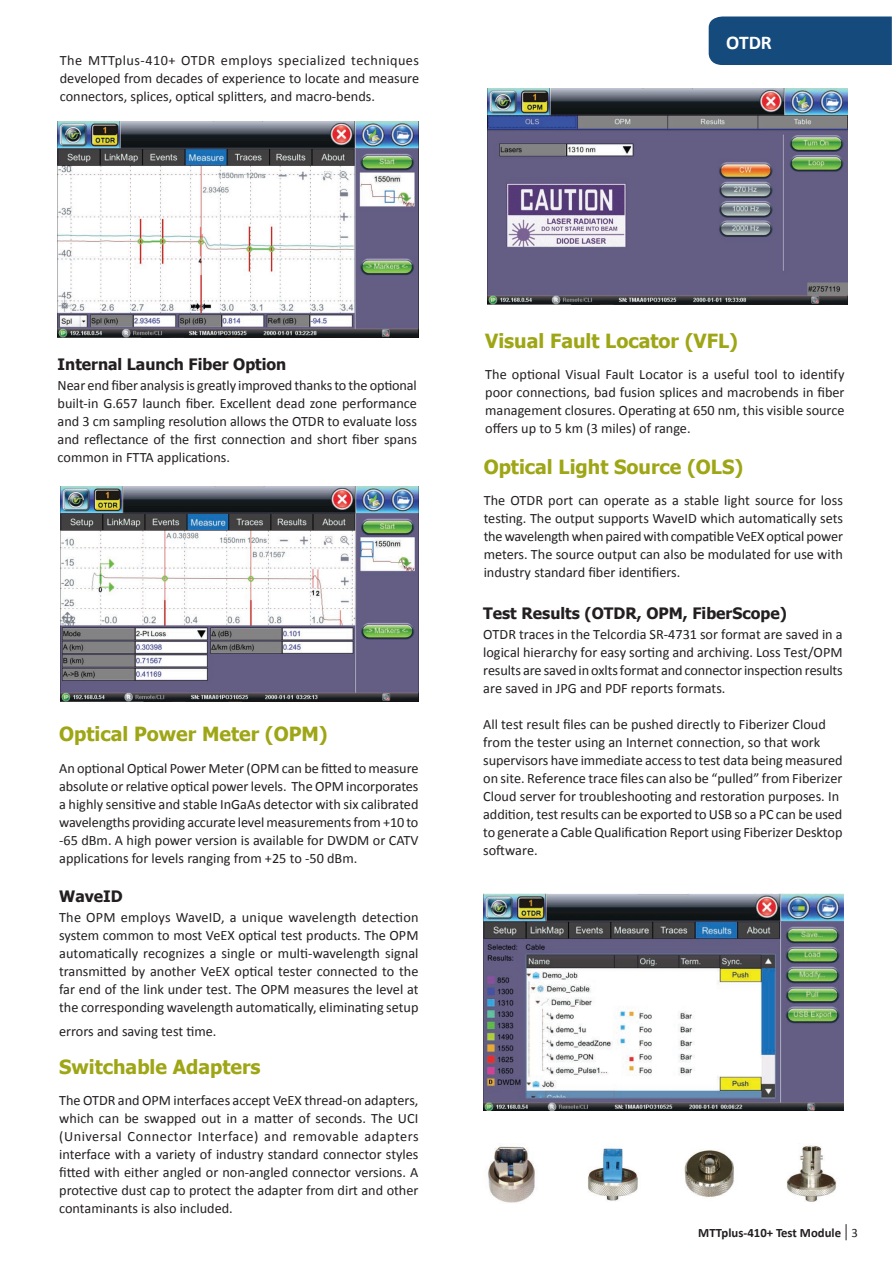
<style>
.page{position:relative;width:893px;height:1263px;background:#fff}
.page>*{position:absolute;margin:0;border:0;box-sizing:border-box;transform-origin:0 0}
.t1{font:700 19.5px "Tahoma";color:#9ea615}
.t2{font:700 19.5px "Calibri";color:#fff}
.t3{font:700 15.75px "Tahoma";color:#231f20}
.t4{font:14.25px/18px "Calibri";color:#231f20;text-align:justify}
.t5{font:700 12.75px "Calibri";color:#231f20}
.s1{font-weight:400}
</style>
<div class="page">
<svg style="left:846px;top:1224px;width:1px;height:16px"></svg>
<img style="left:58px;top:121px;width:360px;height:217px">
<div style="left:709px;top:17px;width:183px;height:48px;background:#144a7c"></div>
<img style="left:61px;top:487px;width:357px;height:214px">
<img style="left:487px;top:89px;width:360px;height:216px">
<img style="left:483px;top:894px;width:360px;height:216px">
<img style="left:684px;top:1150px;width:50px;height:47px">
<img style="left:588px;top:1148px;width:50px;height:53px">
<img style="left:488px;top:1146px;width:47px;height:57px">
<img style="left:787px;top:1145px;width:49px;height:57px">
<p class="t4" style="left:60px;top:51px;width:361px">The MTTplus-410+ OTDR employs specialized techniques developed from decades of experience to locate and measure connectors, splices, optical splitters, and macro-bends.</p>
<h1 class="t2" style="left:726px;top:29px;width:47px">OTDR</h1>
<p class="t3" style="left:58px;top:353px;width:230px">Internal Launch Fiber Option</p>
<p class="t4" style="left:58px;top:375px;width:361px">Near end fiber analysis is greatly improved thanks to the optional built-in G.657 launch fiber. Excellent dead zone performance and 3 cm sampling resolution allows the OTDR to evaluate loss and reflectance of the first connection and short fiber spans common in FTTA applications.</p>
<h1 class="t1" style="left:59px;top:720px;width:270px">Optical Power Meter (OPM)</h1>
<p class="t4" style="left:59px;top:759px;width:361px">An optional Optical Power Meter (OPM can be fitted to measure absolute or relative optical power levels. The OPM incorporates a highly sensitive and stable InGaAs detector with six calibrated wavelengths providing accurate level measurements from +10 to -65 dBm. A high power version is available for DWDM or CATV applications for levels ranging from +25 to -50 dBm.</p>
<p class="t3" style="left:59px;top:885px;width:65px">WaveID</p>
<p class="t4" style="left:59px;top:907px;width:361px">The OPM employs WaveID, a unique wavelength detection system common to most VeEX optical test products. The OPM automatically recognizes a single or multi-wavelength signal transmitted by another VeEX optical tester connected to the far end of the link under test. The OPM measures the level at the corresponding wavelength automatically, eliminating setup</p>
<p class="t4" style="left:59px;top:1021px;width:159px">errors and saving test time.</p>
<h1 class="t1" style="left:59px;top:1053px;width:203px">Switchable Adapters</h1>
<p class="t4" style="left:59px;top:1091px;width:361px">The OTDR and OPM interfaces accept VeEX thread-on adapters, which can be swapped out in a matter of seconds. The UCI (Universal Connector Interface) and removable adapters interface with a variety of industry standard connector styles fitted with either angled or non-angled connector versions. A protective dust cap to protect the adapter from dirt and other contaminants is also included.</p>
<h1 class="t1" style="left:485px;top:327px;width:254px">Visual Fault Locator (VFL)</h1>
<p class="t4" style="left:485px;top:365px;width:361px">The optional Visual Fault Locator is a useful tool to identify poor connections, bad fusion splices and macrobends in fiber management closures. Operating at 650 nm, this visible source offers up to 5 km (3 miles) of range.</p>
<h1 class="t1" style="left:484px;top:453px;width:261px">Optical Light Source (OLS)</h1>
<p class="t4" style="left:484px;top:491px;width:361px">The OTDR port can operate as a stable light source for loss testing. The output supports WaveID which automatically sets the wavelength when paired with compatible VeEX optical power meters. The source output can also be modulated for use with industry standard fiber identifiers.</p>
<p class="t3" style="left:483px;top:602px;width:305px">Test Results (OTDR, OPM, FiberScope)</p>
<p class="t4" style="left:483px;top:624px;width:361px">OTDR traces in the Telcordia SR-4731 sor format are saved in a logical hierarchy for easy sorting and archiving. Loss Test/OPM results are saved in oxlts format and connector inspection results are saved in JPG and PDF reports formats.</p>
<p class="t4" style="left:483px;top:714px;width:361px;text-align:left">All test result files can be pushed directly to Fiberizer Cloud from the tester using an Internet connection, so that work supervisors have immediate access to test data being measured on site. Reference trace files can also be “pulled” from Fiberizer Cloud server for troubleshooting and restoration purposes. In addition, test results can be exported to USB so a PC can be used to generate a Cable Qualification Report using Fiberizer Desktop software.</p>
<p class="t5" style="left:698px;top:1223px;width:161px">MTTplus-410+ Test Module <span class="s1">3</span></p>
</div>
